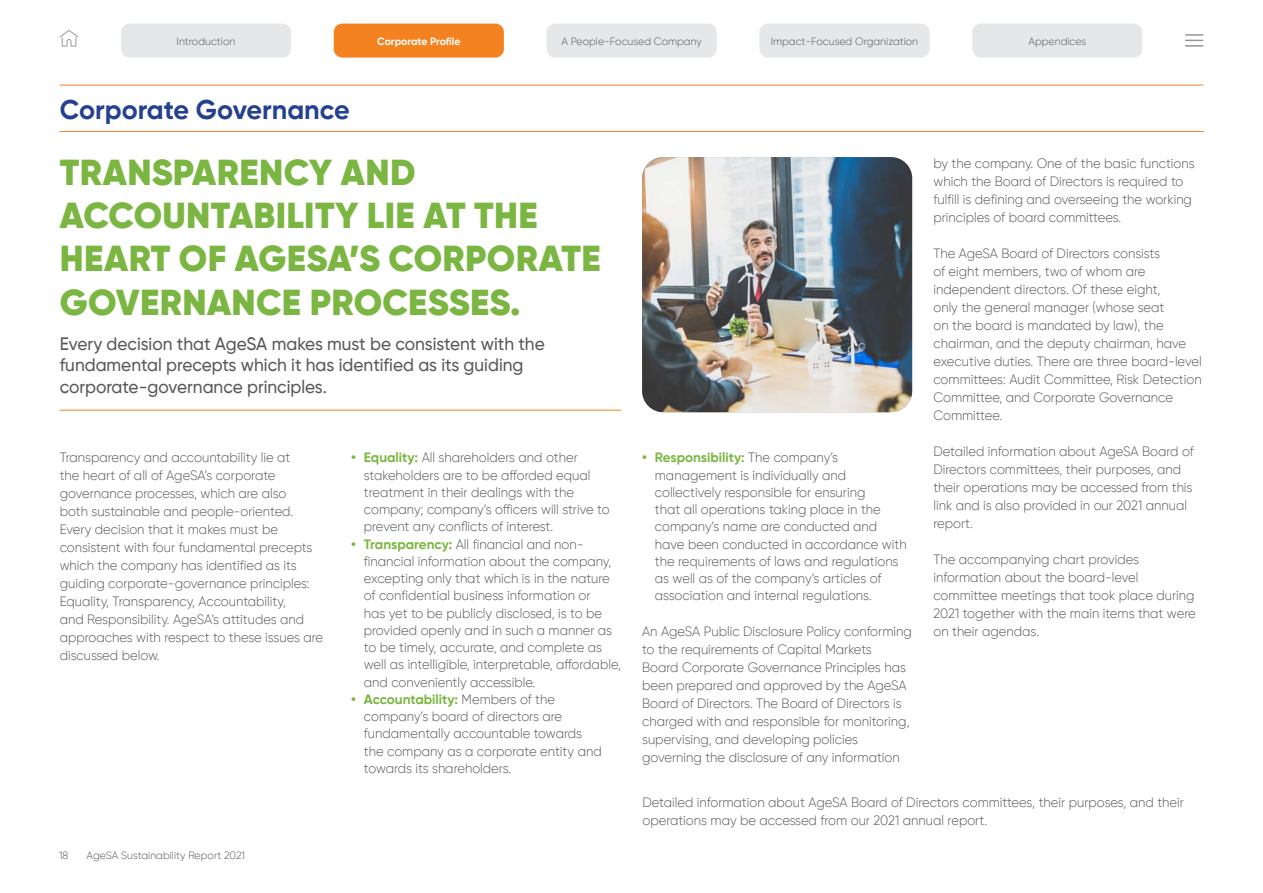
<style>
.page{position:relative;width:1263px;height:893px;background:#fff}
.page>*{position:absolute;margin:0;border:0;box-sizing:border-box;transform-origin:0 0}
.t1{font:900 36px/43.2px "Gilroy";letter-spacing:.01em;color:#7bb642}
.t2{font:700 27px "Gilroy";color:#25408f}
.t3{font:500 18px/21.6px "Gilroy";color:#58595b;scale:.96 1}
.t4{font:300 13.5px/18px "Gilroy";color:#58595b;scale:.96 1}
.t5{font:300 10.5px "Gilroy";color:#58595b}
.t6{font:700 10.5px "Gilroy";color:#fff}
.s1{font-weight:700;color:#7bb642}
</style>
<div class="page">
<hr style="left:60px;top:85px;width:1143px;height:1px;background:#f58220">
<div style="left:334px;top:24px;width:170px;height:34px;background:#f58220;border-radius:9px"></div>
<div style="left:547px;top:24px;width:170px;height:34px;background:#e6e7e8;border-radius:9px"></div>
<div style="left:759px;top:24px;width:170px;height:34px;background:#e6e7e8;border-radius:9px"></div>
<div style="left:972px;top:24px;width:170px;height:34px;background:#e6e7e8;border-radius:9px"></div>
<svg style="left:1185px;top:34px;width:18px;height:13px"></svg>
<svg style="left:60px;top:30px;width:18px;height:17px"></svg>
<div style="left:121px;top:24px;width:170px;height:34px;background:#e6e7e8;border-radius:9px"></div>
<hr style="left:60px;top:131px;width:1143px;height:1px;background:#f58220">
<hr style="left:60px;top:410px;width:561px;height:1px;background:#f58220">
<img style="left:642px;top:157px;width:270px;height:255px">
<p class="t5" style="left:177px;top:35px;width:60px">Introduction</p>
<p class="t6" style="left:377px;top:34px;width:85px">Corporate Profile</p>
<p class="t5" style="left:561px;top:35px;width:142px">A People-Focused Company</p>
<p class="t5" style="left:771px;top:35px;width:149px">Impact-Focused Organization</p>
<p class="t5" style="left:1028px;top:35px;width:59px">Appendices</p>
<h2 class="t2" style="left:60px;top:92px;width:292px">Corporate Governance</h2>
<h1 class="t1" style="left:60px;top:151px;width:542px">TRANSPARENCY AND<br>ACCOUNTABILITY LIE AT THE<br>HEART OF AGESA’S CORPORATE<br>GOVERNANCE PROCESSES.</h1>
<h3 class="t3" style="left:60px;top:333px;width:507px">Every decision that AgeSA makes must be consistent with the fundamental precepts which it has identified as its guiding corporate-governance principles.</h3>
<p class="t4" style="left:60px;top:449px;width:276px">Transparency and accountability lie at<br>the heart of all of AgeSA’s corporate governance processes, which are also<br>both sustainable and people-oriented.<br>Every decision that it makes must be consistent with four fundamental precepts which the company has identified as its guiding corporate-governance principles:<br>Equality, Transparency, Accountability,<br>and Responsibility. AgeSA’s attitudes and approaches with respect to these issues are discussed below.</p>
<p class="t4" style="left:364px;top:449px;width:257px;line-height:17.2px;text-indent:-13px"><span class="s1">• Equality:</span> All shareholders and other stakeholders are to be afforded equal treatment in their dealings with the company; company’s officers will strive to prevent any conflicts of interest.</p>
<p class="t4" style="left:364px;top:535px;width:269px;line-height:17.2px;text-indent:-13px"><span class="s1">• Transparency:</span> All financial and non&shy;financial information about the company, excepting only that which is in the nature of confidential business information or<br>has yet to be publicly disclosed, is to be provided openly and in such a manner as to be timely, accurate, and complete as well as intelligible, interpretable, affordable, and conveniently accessible.</p>
<p class="t4" style="left:364px;top:690px;width:249px;line-height:17.2px;text-indent:-13px"><span class="s1">• Accountability:</span> Members of the company’s board of directors are fundamentally accountable towards the company as a corporate entity and towards its shareholders.</p>
<p class="t5" style="left:59px;top:849px;width:11px">18</p>
<p class="t5" style="left:87px;top:849px;width:160px">AgeSA Sustainability Report 2021</p>
<p class="t4" style="left:655px;top:449px;width:264px;line-height:17.2px;text-indent:-13px"><span class="s1">• Responsibility:</span> The company’s management is individually and collectively responsible for ensuring<br>that all operations taking place in the company’s name are conducted and have been conducted in accordance with the requirements of laws and regulations as well as of the company’s articles of association and internal regulations.</p>
<p class="t4" style="left:642px;top:622px;width:282px">An AgeSA Public Disclosure Policy conforming to the requirements of Capital Markets<br>Board Corporate Governance Principles has been prepared and approved by the AgeSA Board of Directors. The Board of Directors is charged with and responsible for monitoring, supervising, and developing policies governing the disclosure of any information</p>
<p class="t4" style="left:933px;top:154px;width:274px">by the company. One of the basic functions which the Board of Directors is required to fulfill is defining and overseeing the working principles of board committees.</p>
<p class="t4" style="left:933px;top:244px;width:281px">The AgeSA Board of Directors consists<br>of eight members, two of whom are independent directors. Of these eight,<br>only the general manager (whose seat<br>on the board is mandated by law), the chairman, and the deputy chairman, have executive duties. There are three board-level committees: Audit Committee, Risk Detection Committee, and Corporate Governance Committee.</p>
<p class="t4" style="left:933px;top:442px;width:273px">Detailed information about AgeSA Board of Directors committees, their purposes, and their operations may be accessed from this link and is also provided in our 2021 annual report.</p>
<p class="t4" style="left:933px;top:550px;width:275px">The accompanying chart provides information about the board-level committee meetings that took place during 2021 together with the main items that were on their agendas.</p>
<p class="t4" style="left:642px;top:793px;width:566px">Detailed information about AgeSA Board of Directors committees, their purposes, and their operations may be accessed from our 2021 annual report.</p>
</div>
